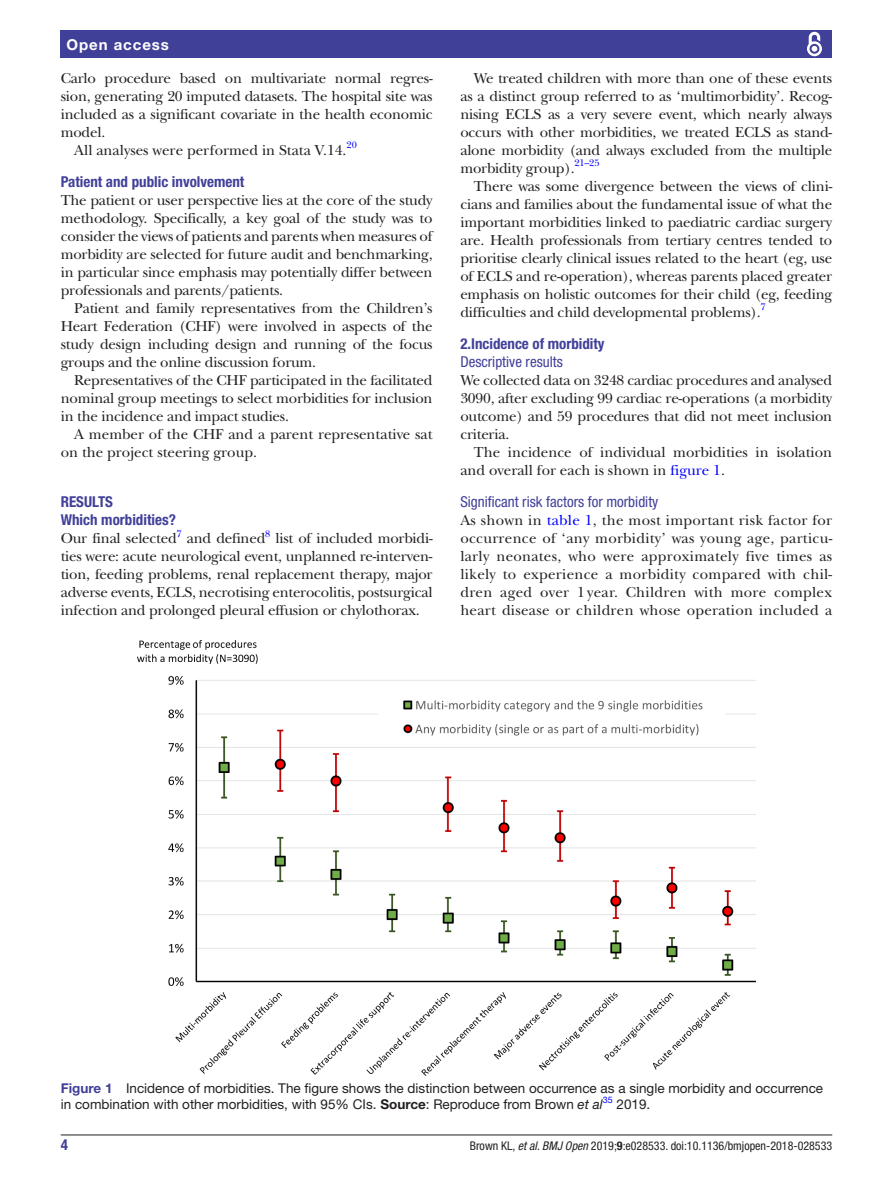
<style>
.page{position:relative;width:893px;height:1191px;background:#fff}
.page>*{position:absolute;margin:0;border:0;box-sizing:border-box;transform-origin:0 0}
.t1{font:15px/18px "New Baskerville";letter-spacing:-.015em;color:#231f20;text-align:justify}
.t2{font:700 condensed 15px/18px "Helvetica Neue LT Std";color:#414099}
.t3{font:condensed 15px "Helvetica Neue LT Std";color:#414099}
.t4{font:700 15px "Helvetica Neue LT Std";letter-spacing:.065em;color:#fff}
.t5{font:13.5px/16.2px "Helvetica Neue LT Std";color:#231f20}
.t6{font:condensed 12px "Helvetica Neue LT Std";color:#231f20}
.t7{font:9.9px "New Baskerville";color:#00f}
.s1{color:#00f}
.s2{font-weight:700;color:#414099}
.s3{font-weight:700}
.s4{font-style:italic}
</style>
<div class="page">
<hr style="left:61px;top:1134px;width:771px;height:1px;background:#231f20">
<div style="left:61px;top:31px;width:771px;height:27px;background:#414099"></div>
<svg style="left:807px;top:31px;width:15px;height:26px"></svg>
<img style="left:138px;top:640px;width:617px;height:435px">
<p class="t4" style="left:66px;top:35px;width:104px">Open access</p>
<p class="t1" style="left:61px;top:69px;width:373px">Carlo procedure based on multivariate normal regres-</p>
<p class="t1" style="left:61px;top:87px;width:373px">sion, generating 20 imputed datasets. The hospital site was</p>
<p class="t1" style="left:61px;top:105px;width:373px">included as a significant covariate in the health economic</p>
<p class="t1" style="left:61px;top:123px;width:46px">model.</p>
<p class="t1" style="left:74px;top:141px;width:274px">All analyses were performed in Stata V.14.</p>
<p class="t7" style="left:347px;top:139px;width:12px">20</p>
<p class="t2" style="left:61px;top:172px;width:185px">Patient and public involvement</p>
<p class="t1" style="left:61px;top:191px;width:373px">The patient or user perspective lies at the core of the study methodology. Specifically, a key goal of the study was to consider the views of patients and parents when measures of morbidity are selected for future audit and benchmarking, in particular since emphasis may potentially differ between professionals and parents/patients.</p>
<p class="t1" style="left:61px;top:299px;width:373px;text-indent:14px">Patient and family representatives from the Children’s Heart Federation (CHF) were involved in aspects of the study design including design and running of the focus groups and the online discussion forum.</p>
<p class="t1" style="left:61px;top:371px;width:373px;text-indent:14px">Representatives of the CHF participated in the facilitated nominal group meetings to select morbidities for inclusion in the incidence and impact studies.</p>
<p class="t1" style="left:61px;top:425px;width:373px;text-indent:14px">A member of the CHF and a parent representative sat on the project steering group.</p>
<p class="t2" style="left:61px;top:493px;width:117px">Results<br>Which morbidities?</p>
<p class="t1" style="left:61px;top:529px;width:118px">Our final selected</p>
<p class="t7" style="left:177px;top:527px;width:7px">7</p>
<p class="t1" style="left:187px;top:529px;width:80px">and defined</p>
<p class="t7" style="left:265px;top:527px;width:7px">8</p>
<p class="t1" style="left:61px;top:529px;width:373px;text-indent:215px">list of included morbidi&shy;ties were: acute neurological event, unplanned re-interven&shy;tion, feeding problems, renal replacement therapy, major adverse events, ECLS, necrotising enterocolitis, postsurgical infection and prolonged pleural effusion or chylothorax.</p>
<p class="t1" style="left:460px;top:69px;width:373px;text-indent:14px">We treated children with more than one of these events as a distinct group referred to as ‘multimorbidity’. Recog&shy;nising ECLS as a very severe event, which nearly always occurs with other morbidities, we treated ECLS as stand&shy;alone morbidity (and always excluded from the multiple morbidity group).</p>
<p class="t7" style="left:574px;top:157px;width:27px">21–25</p>
<p class="t1" style="left:460px;top:177px;width:373px;text-indent:14px">There was some divergence between the views of clini&shy;cians and families about the fundamental issue of what the important morbidities linked to paediatric cardiac surgery are. Health professionals from tertiary centres tended to prioritise clearly clinical issues related to the heart (eg, use of ECLS and re-operation), whereas parents placed greater emphasis on holistic outcomes for their child (eg, feeding difficulties and child developmental problems).</p>
<p class="t7" style="left:761px;top:301px;width:7px">7</p>
<p class="t2" style="left:460px;top:335px;width:146px">2.Incidence of morbidity</p>
<p class="t3" style="left:460px;top:353px;width:104px">Descriptive results</p>
<p class="t1" style="left:460px;top:371px;width:373px">We collected data on 3248 cardiac procedures and analysed 3090, after excluding 99 cardiac re-operations (a morbidity outcome) and 59 procedures that did not meet inclusion criteria.</p>
<p class="t1" style="left:460px;top:443px;width:373px;text-indent:14px">The incidence of individual morbidities in isolation and overall for each is shown in <span class="s1">figure 1</span>.</p>
<p class="t3" style="left:460px;top:493px;width:199px">Significant risk factors for morbidity</p>
<p class="t1" style="left:460px;top:511px;width:373px">As shown in <span class="s1">table 1</span>, the most important risk factor for occurrence of ‘any morbidity’ was young age, particu&shy;larly neonates, who were approximately five times as likely to experience a morbidity compared with chil&shy;dren aged over 1 year. Children with more complex heart disease or children whose operation included a</p>
<p class="t5" style="left:61px;top:1080px;width:764px"><span class="s2">Figure 1</span> Incidence of morbidities. The figure shows the distinction between occurrence as a single morbidity and occurrence in combination with other morbidities, with 95% CIs. <span class="s3">Source</span>: Reproduce from Brown <span class="s4">et al</span><sup>35</sup> 2019.</p>
<p class="t2" style="left:61px;top:1135px;width:9px">4</p>
<p class="t6" style="left:470px;top:1138px;width:364px">Brown KL, <span class="s4">et al</span>. <span class="s4">BMJ Open</span> 2019;<span class="s3">9</span>:e028533. doi:10.1136/bmjopen-2018-028533</p>
</div>
